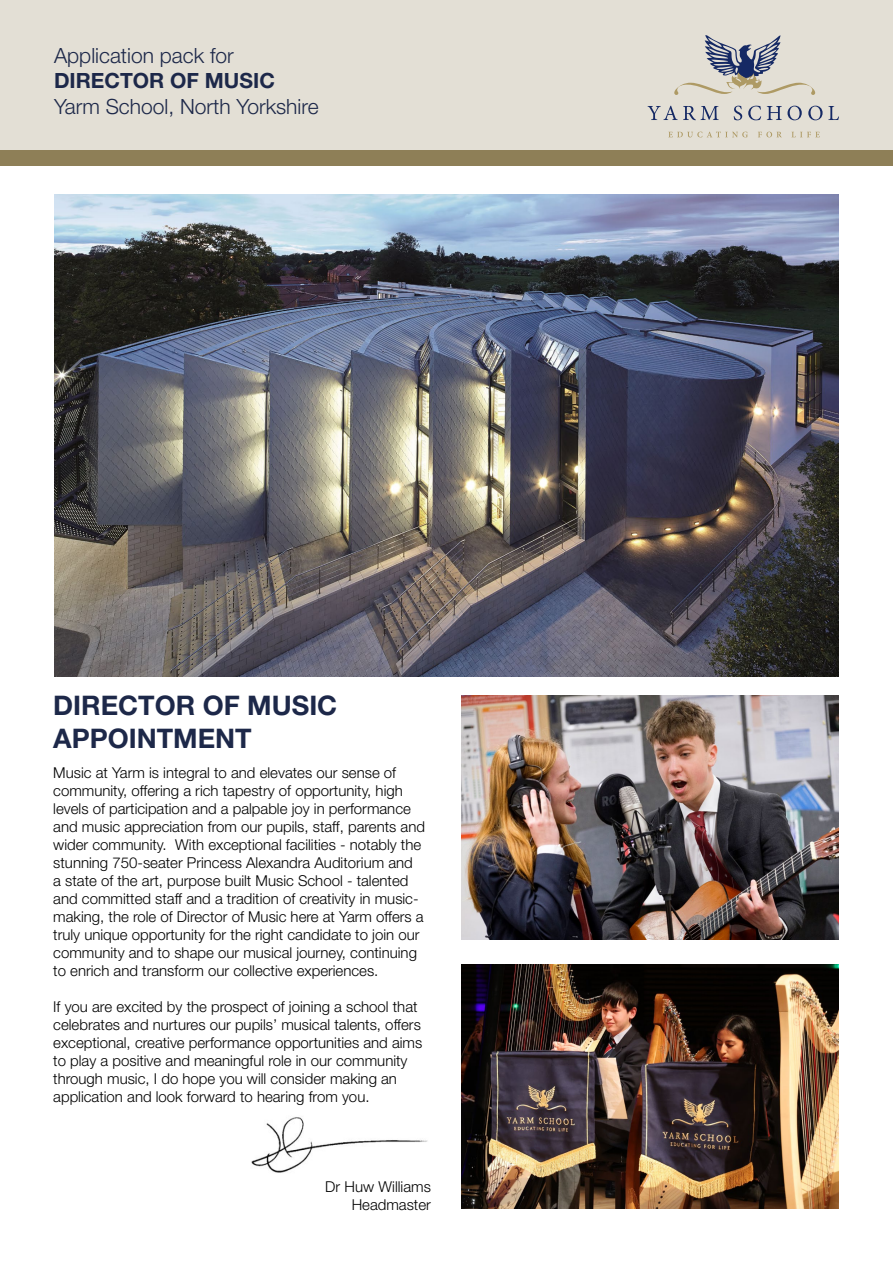
<style>
.page{position:relative;width:893px;height:1263px;background:#fff}
.page>*{position:absolute;margin:0;border:0;box-sizing:border-box;transform-origin:0 0}
.t1{font:700 27px/32.4px "Helvetica Neue LT Std";color:#1d2849}
.t2{font:300 21px "Helvetica Neue LT Std";color:#1d2849}
.t3{font:700 21px "Helvetica Neue LT Std";color:#1d2849}
.t4{font:300 15px/18px "Helvetica Neue LT Std";color:#000}
</style>
<div class="page">
<div style="left:0;top:0;width:893px;height:150px;background:#e3dfd5"></div>
<div style="left:0;top:150px;width:893px;height:16px;background:#8e7f57"></div>
<img style="left:54px;top:194px;width:785px;height:482px">
<svg style="left:648px;top:106px;width:71px;height:14px"></svg>
<svg style="left:734px;top:106px;width:8px;height:14px"></svg>
<svg style="left:748px;top:106px;width:13px;height:14px"></svg>
<svg style="left:767px;top:106px;width:35px;height:14px"></svg>
<svg style="left:808px;top:106px;width:31px;height:14px"></svg>
<svg style="left:669px;top:132px;width:79px;height:5px"></svg>
<svg style="left:758px;top:132px;width:24px;height:5px"></svg>
<svg style="left:792px;top:132px;width:28px;height:5px"></svg>
<svg style="left:674px;top:35px;width:141px;height:60px"></svg>
<hr style="left:892px;top:0;width:1px;height:150px;background:#8e7f57">
<img style="left:251px;top:1117px;width:177px;height:56px">
<img style="left:461px;top:964px;width:378px;height:244px">
<img style="left:461px;top:696px;width:378px;height:244px">
<h2 class="t2" style="left:54px;top:43px;width:181px">Application pack for</h2>
<h2 class="t3" style="left:54px;top:68px;width:222px">DIRECTOR OF MUSIC</h2>
<h2 class="t2" style="left:54px;top:93px;width:266px">Yarm School, North Yorkshire</h2>
<h1 class="t1" style="left:53px;top:689px;width:285px">DIRECTOR OF MUSIC<br>APPOINTMENT</h1>
<p class="t4" style="left:53px;top:763px;width:373px">Music at Yarm is integral to and elevates our sense of community, offering a rich tapestry of opportunity, high levels of participation and a palpable joy in performance and music appreciation from our pupils, staff, parents and wider community. With exceptional facilities - notably the stunning 750-seater Princess Alexandra Auditorium and<br>a state of the art, purpose built Music School - talented and committed staff and a tradition of creativity in music&shy;making, the role of Director of Music here at Yarm offers a truly unique opportunity for the right candidate to join our community and to shape our musical journey, continuing to enrich and transform our collective experiences.</p>
<p class="t4" style="left:53px;top:997px;width:370px">If you are excited by the prospect of joining a school that celebrates and nurtures our pupils’ musical talents, offers exceptional, creative performance opportunities and aims to play a positive and meaningful role in our community through music, I do hope you will consider making an application and look forward to hearing from you.</p>
<p class="t4" style="left:325px;top:1177px;width:107px;text-align:right">Dr Huw Williams<br>Headmaster</p>
</div>
